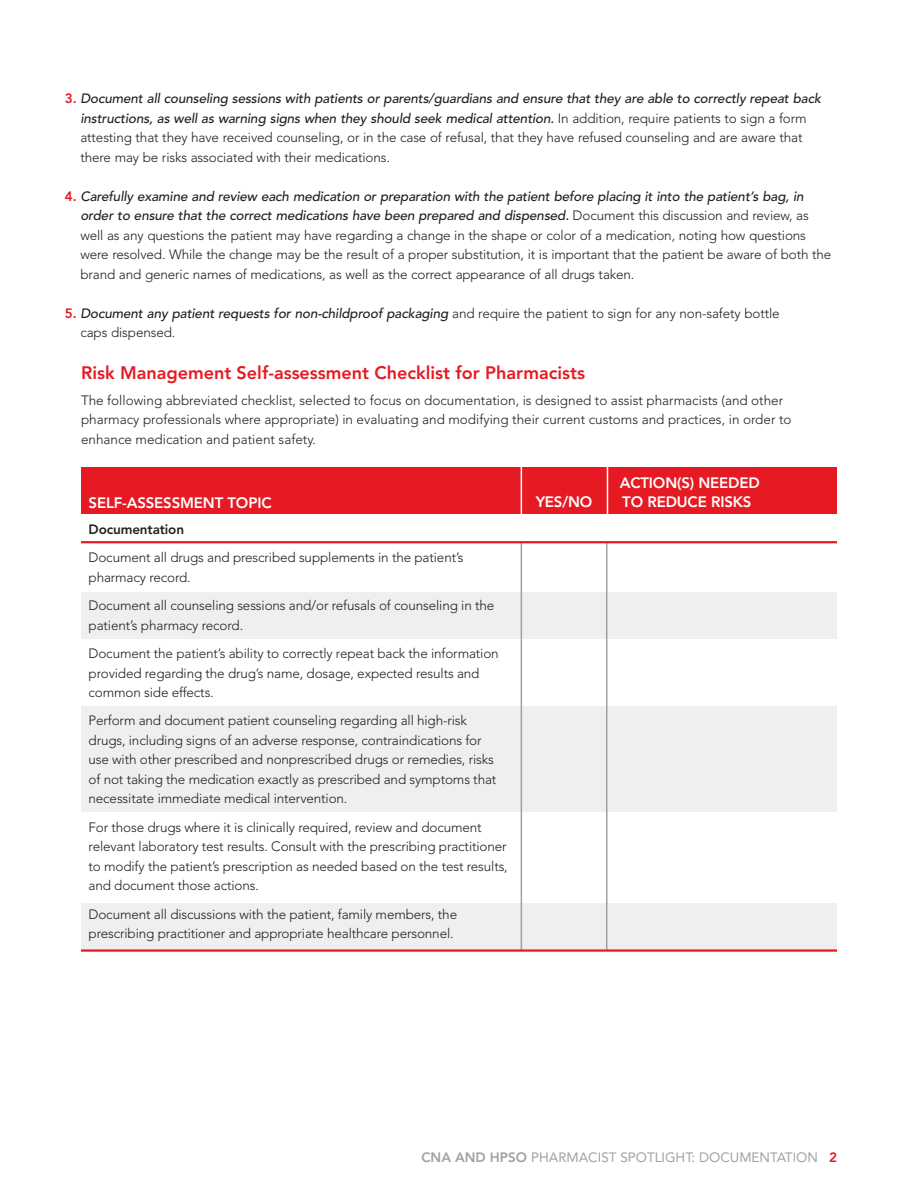
<style>
.page{position:relative;width:918px;height:1188px;background:#fff}
.page>*{position:absolute;margin:0;border:0;box-sizing:border-box;transform-origin:0 0}
.AS16_B_HEAD{font:800 18px "Avenir";color:#e51a23}
.t1{font:800 15px "Avenir";letter-spacing:-.01em;color:#fff}
.COPY_BULLETS_161013{font:300 13.5px/19.5px "Avenir";letter-spacing:-.01em;color:#231f20}
.t2{font:13.5px "Avenir";color:#a0a1a5}
.t3{font:800 13.5px "Avenir";letter-spacing:-.01em;color:#231f20}
.s1{font-weight:800;color:#e51a23}
.s2{font-weight:500;font-style:italic}
.s3{font-weight:800}
</style>
<div class="page">
<div style="left:81px;top:467px;width:756px;height:47px;background:#e51a23"></div>
<div style="left:81px;top:903px;width:756px;height:46px;background:#efeff0"></div>
<div style="left:81px;top:592px;width:756px;height:47px;background:#efeff0"></div>
<div style="left:81px;top:706px;width:756px;height:106px;background:#efeff0"></div>
<hr style="left:521px;top:543px;width:1px;height:408px;background:#a0a1a5">
<hr style="left:606px;top:543px;width:1px;height:408px;background:#a0a1a5">
<hr style="left:521px;top:466px;width:1px;height:48px;background:#fff">
<hr style="left:607px;top:466px;width:1px;height:48px;background:#fff">
<hr style="left:81px;top:541px;width:756px;height:2px;background:#e51a23">
<hr style="left:81px;top:949px;width:756px;height:3px;background:#e51a23">
<p class="COPY_BULLETS_161013" style="left:80px;top:89px;width:742px;text-indent:-15px"><span class="s1">3.</span> <span class="s2">Document all counseling sessions with patients or parents/guardians and ensure that they are able to correctly repeat back instructions, as well as warning signs when they should seek medical attention.</span> In addition, require patients to sign a form attesting that they have received counseling, or in the case of refusal, that they have refused counseling and are aware that there may be risks associated with their medications.</p>
<p class="COPY_BULLETS_161013" style="left:80px;top:186px;width:752px;text-indent:-15px"><span class="s1">4.</span> <span class="s2">Carefully examine and review each medication or preparation with the patient before placing it into the patient’s bag, in order to ensure that the correct medications have been prepared and dispensed.</span> Document this discussion and review, as well as any questions the patient may have regarding a change in the shape or color of a medication, noting how questions were resolved. While the change may be the result of a proper substitution, it is important that the patient be aware of both the brand and generic names of medications, as well as the correct appearance of all drugs taken.</p>
<p class="COPY_BULLETS_161013" style="left:80px;top:303px;width:701px;text-indent:-15px"><span class="s1">5.</span> <span class="s2">Document any patient requests for non-childproof packaging</span> and require the patient to sign for any non-safety bottle caps dispensed.</p>
<p class="AS16_B_HEAD" style="left:81px;top:362px;width:506px">Risk Management Self-assessment Checklist for Pharmacists</p>
<p class="COPY_BULLETS_161013" style="left:81px;top:390px;width:712px">The following abbreviated checklist, selected to focus on documentation, is designed to assist pharmacists (and other pharmacy professionals where appropriate) in evaluating and modifying their current customs and practices, in order to enhance medication and patient safety.</p>
<p class="t1" style="left:89px;top:493px;width:185px">SELF-ASSESSMENT TOPIC</p>
<p class="t3" style="left:89px;top:521px;width:97px">Documentation</p>
<p class="COPY_BULLETS_161013" style="left:89px;top:548px;width:377px">Document all drugs and prescribed supplements in the patient’s pharmacy record.</p>
<p class="COPY_BULLETS_161013" style="left:89px;top:596px;width:407px">Document all counseling sessions and/or refusals of counseling in the patient’s pharmacy record.</p>
<p class="COPY_BULLETS_161013" style="left:89px;top:644px;width:412px">Document the patient’s ability to correctly repeat back the information provided regarding the drug’s name, dosage, expected results and common side effects.</p>
<p class="COPY_BULLETS_161013" style="left:89px;top:711px;width:409px">Perform and document patient counseling regarding all high-risk drugs, including signs of an adverse response, contraindications for use with other prescribed and nonprescribed drugs or remedies, risks of not taking the medication exactly as prescribed and symptoms that necessitate immediate medical intervention.</p>
<p class="COPY_BULLETS_161013" style="left:89px;top:818px;width:421px">For those drugs where it is clinically required, review and document relevant laboratory test results. Consult with the prescribing practitioner to modify the patient’s prescription as needed based on the test results, and document those actions.</p>
<p class="COPY_BULLETS_161013" style="left:89px;top:904px;width:370px">Document all discussions with the patient, family members, the prescribing practitioner and appropriate healthcare personnel.</p>
<p class="t1" style="left:620px;top:473px;width:142px">ACTION(S) NEEDED</p>
<p class="t1" style="left:536px;top:493px;width:58px">YES/NO</p>
<p class="t1" style="left:622px;top:493px;width:131px">TO REDUCE RISKS</p>
<p class="t2" style="left:421px;top:1149px;width:417px"><span class="s3">CNA AND HPSO</span> PHARMACIST SPOTLIGHT: DOCUMENTATION <span class="s1">2</span></p>
</div>
